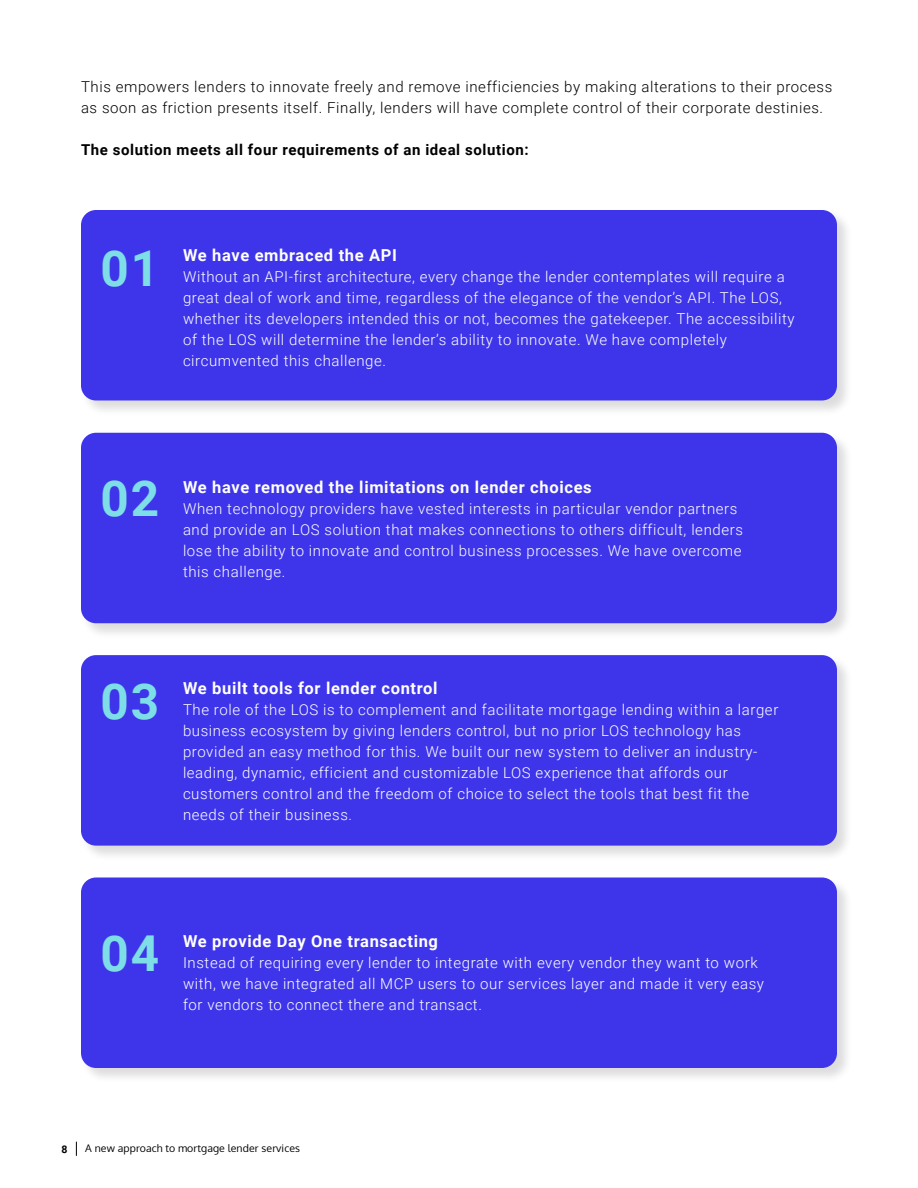
<style>
.page{position:relative;width:918px;height:1188px;background:#fff}
.page>*{position:absolute;margin:0;border:0;box-sizing:border-box;transform-origin:0 0}
.t1{font:700 49.5px "Roboto";letter-spacing:.04em;color:#7edee8}
.t2{font:700 16.5px "Roboto";letter-spacing:.04em;color:#fff}
.t3{font:300 15px/21px "Roboto";letter-spacing:.04em;color:#fff}
.t4{font:300 15px/21px "Roboto";letter-spacing:.04em;color:#000}
.t5{font:700 15px "Roboto";letter-spacing:.04em;color:#000}
.t6{font:10.5px "Oxygen";letter-spacing:.01em;color:#000}
.t7{font:700 10.5px "Roboto";color:#000}
</style>
<div class="page">
<svg style="left:76px;top:1142px;width:1px;height:14px"></svg>
<div style="left:80px;top:209px;width:773px;height:208px;background:#000;opacity:.14"></div>
<div style="left:81px;top:210px;width:756px;height:190px;background:#3e35ea;border-radius:15px"></div>
<div style="left:80px;top:432px;width:773px;height:207px;background:#000;opacity:.14"></div>
<div style="left:81px;top:433px;width:756px;height:190px;background:#3e35ea;border-radius:15px"></div>
<div style="left:80px;top:654px;width:773px;height:208px;background:#000;opacity:.14"></div>
<div style="left:81px;top:655px;width:756px;height:191px;background:#3e35ea;border-radius:15px"></div>
<div style="left:80px;top:876px;width:773px;height:208px;background:#000;opacity:.14"></div>
<div style="left:81px;top:878px;width:756px;height:190px;background:#3e35ea;border-radius:15px"></div>
<p class="t4" style="left:81px;top:76px;width:753px">This empowers lenders to innovate freely and remove inefficiencies by making alterations to their process as soon as friction presents itself. Finally, lenders will have complete control of their corporate destinies.</p>
<p class="t5" style="left:81px;top:139px;width:449px">The solution meets all four requirements of an ideal solution:</p>
<h1 class="t1" style="left:100px;top:234px;width:60px">01</h1>
<p class="t2" style="left:183px;top:244px;width:216px">We have embraced the API</p>
<p class="t3" style="left:183px;top:266px;width:613px">Without an API-first architecture, every change the lender contemplates will require a great deal of work and time, regardless of the elegance of the vendor’s API. The LOS, whether its developers intended this or not, becomes the gatekeeper. The accessibility of the LOS will determine the lender’s ability to innovate. We have completely circumvented this challenge.</p>
<h1 class="t1" style="left:100px;top:464px;width:60px">02</h1>
<p class="t2" style="left:183px;top:475px;width:410px">We have removed the limitations on lender choices</p>
<p class="t3" style="left:183px;top:497px;width:562px">When technology providers have vested interests in particular vendor partners and provide an LOS solution that makes connections to others difficult, lenders lose the ability to innovate and control business processes. We have overcome this challenge.</p>
<h1 class="t1" style="left:100px;top:667px;width:60px">03</h1>
<p class="t2" style="left:183px;top:677px;width:256px">We built tools for lender control</p>
<p class="t3" style="left:183px;top:699px;width:597px">The role of the LOS is to complement and facilitate mortgage lending within a larger business ecosystem by giving lenders control, but no prior LOS technology has provided an easy method for this. We built our new system to deliver an industry&shy;leading, dynamic, efficient and customizable LOS experience that affords our customers control and the freedom of choice to select the tools that best fit the needs of their business.</p>
<h1 class="t1" style="left:100px;top:919px;width:60px">04</h1>
<p class="t2" style="left:183px;top:930px;width:257px">We provide Day One transacting</p>
<p class="t3" style="left:183px;top:952px;width:582px">Instead of requiring every lender to integrate with every vendor they want to work with, we have integrated all MCP users to our services layer and made it very easy for vendors to connect there and transact.</p>
<p class="t7" style="left:61px;top:1142px;width:8px">8</p>
<p class="t6" style="left:85px;top:1142px;width:216px">A new approach to mortgage lender services</p>
</div>
